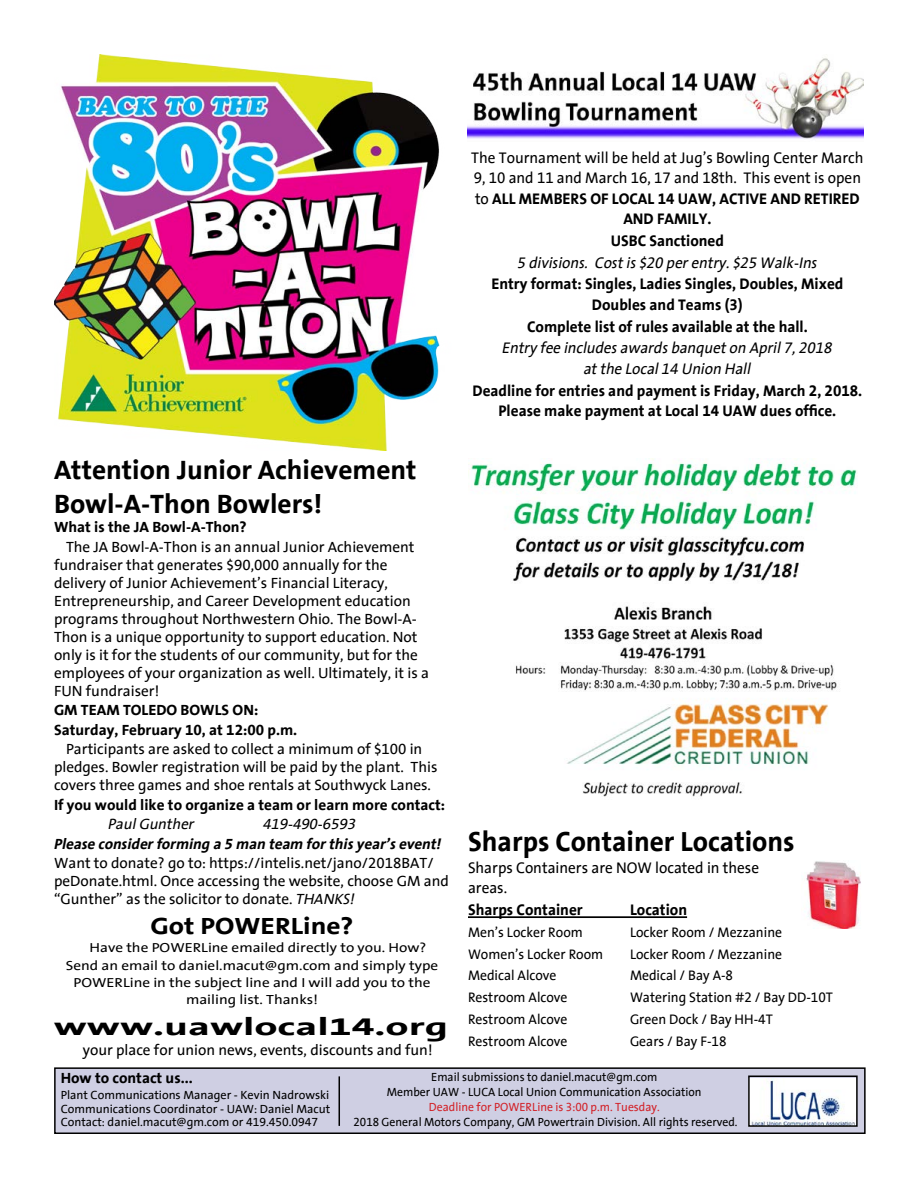
<style>
.page{position:relative;width:918px;height:1188px;background:#fff}
.page>*{position:absolute;margin:0;border:0;box-sizing:border-box;transform-origin:0 0}
.t1{font:700 28.05px "GM Sans";color:#000;scale:.96 1}
.t2{font:700 27px/33.9px "GM Sans";color:#000}
.t3{font:700 24.6px "GM Sans";color:#000;scale:1.66 1}
.t4{font:700 23.85px "GM Sans";color:#000;scale:1.13 1}
.t5{font:700 15.6px/20.2px "GM Sans";color:#000;text-align:center;scale:.96 1}
.t6{font:15.6px/20.2px "GM Sans";color:#000;scale:.96 1}
.t7{font:italic 15.6px/20.2px "GM Sans";color:#000;text-align:center;scale:.96 1}
.t8{font:15px/18px "GM Sans";color:#000}
.t9{font:700 15px/19.5px "GM Sans";color:#000}
.t10{font:italic 700 15px "GM Sans";color:#000}
.t11{font:italic 15px "GM Sans";color:#000}
.t12{font:14.1px "GM Sans";color:#000;scale:.96 1}
.t13{font:13.35px "GM Sans";color:#000;scale:1.12 1}
.t14{font:13.2px "GM Sans";color:#000;scale:1.13 1}
.t15{font:12px/15px "GM Sans";color:#000;text-align:center;scale:.96 1}
.t16{font:12px/13.5px "GM Sans";color:#000;text-align:justify}
.t17{font:12px "GM Sans";color:#d2232a;scale:.96 1}
.s1{font-style:italic}
.s2{font-weight:700}
</style>
<div class="page">
<div style="left:55px;top:1068px;width:810px;height:65px;background:#cfcfe3"></div>
<div style="left:54px;top:1067px;width:812px;height:67px;border:2px solid #000"></div>
<img style="left:751px;top:1079px;width:104px;height:45px">
<div style="left:748px;top:1076px;width:110px;height:51px;border:2px solid #000"></div>
<hr style="left:339px;top:1076px;width:1px;height:50px;background:#000">
<hr style="left:468px;top:916px;width:219px;height:2px;background:#000">
<img style="left:806px;top:861px;width:55px;height:68px">
<img style="left:468px;top:58px;width:395px;height:81px">
<img style="left:468px;top:458px;width:389px;height:339px">
<img style="left:54px;top:54px;width:386px;height:397px">
<h2 class="t2" style="left:54px;top:453px;width:364px">Attention Junior Achievement<br>Bowl-A-Thon Bowlers!</h2>
<p class="t9" style="left:54px;top:518px;width:194px">What is the JA Bowl-A-Thon?</p>
<p class="t8" style="left:54px;top:538px;width:376px;text-indent:12px">The JA Bowl-A-Thon is an annual Junior Achievement fundraiser that generates $90,000 annually for the delivery of Junior Achievement’s Financial Literacy, Entrepreneurship, and Career Development education programs throughout Northwestern Ohio. The Bowl-A-Thon is a unique opportunity to support education. Not only is it for the students of our community, but for the employees of your organization as well. Ultimately, it is a FUN fundraiser!</p>
<p class="t9" style="left:54px;top:701px;width:245px">GM TEAM TOLEDO BOWLS ON:<br>Saturday, February 10, at 12:00 p.m.</p>
<p class="t8" style="left:54px;top:741px;width:385px;text-align:center">Participants are asked to collect a minimum of $100 in pledges. Bowler registration will be paid by the plant. This covers three games and shoe rentals at Southwyck Lanes.</p>
<p class="t9" style="left:54px;top:795px;width:393px">If you would like to organize a team or learn more contact:</p>
<p class="t11" style="left:108px;top:815px;width:88px">Paul Gunther</p>
<p class="t11" style="left:263px;top:815px;width:95px">419-490-6593</p>
<p class="t10" style="left:54px;top:835px;width:389px">Please consider forming a 5 man team for this year’s event!</p>
<p class="t8" style="left:54px;top:855px;width:396px">Want to donate? go to: https://intelis.net/jano/2018BAT/ peDonate.html. Once accessing the website, choose GM and “Gunther” as the solicitor to donate. <span class="s1">THANKS!</span></p>
<h3 class="t4" style="left:150px;top:912px;width:181px">Got POWERLine?</h3>
<p class="t14" style="left:90px;top:941px;width:300px">Have the POWERLine emailed directly to you. How?</p>
<p class="t14" style="left:66px;top:958px;width:331px">Send an email to daniel.macut@gm.com and simply type</p>
<p class="t14" style="left:73px;top:975px;width:318px">POWERLine in the subject line and I will add you to the</p>
<p class="t13" style="left:186px;top:992px;width:119px">mailing list. Thanks!</p>
<h3 class="t3" style="left:54px;top:1012px;width:239px">www.uawlocal14.org</h3>
<p class="t8" style="left:83px;top:1042px;width:351px">your place for union news, events, discounts and fun!</p>
<p class="t6" style="left:471px;top:148px;width:410px;text-align:center">The Tournament will be held at Jug’s Bowling Center March 9, 10 and 11 and March 16, 17 and 18th. This event is open to <span class="s2">ALL MEMBERS OF LOCAL 14 UAW, ACTIVE AND RETIRED AND FAMILY.</span></p>
<p class="t5" style="left:611px;top:230px;width:120px">USBC Sanctioned</p>
<p class="t7" style="left:517px;top:252px;width:314px">5 divisions. Cost is $20 per entry. $25 Walk-Ins</p>
<p class="t5" style="left:491px;top:274px;width:368px">Entry format: Singles, Ladies Singles, Doubles, Mixed<br>Doubles and Teams (3)</p>
<p class="t5" style="left:527px;top:316px;width:294px">Complete list of rules available at the hall.</p>
<p class="t7" style="left:502px;top:338px;width:346px">Entry fee includes awards banquet on April 7, 2018 at the Local 14 Union Hall</p>
<p class="t5" style="left:473px;top:380px;width:407px">Deadline for entries and payment is Friday, March 2, 2018.<br>Please make payment at Local 14 UAW dues office.</p>
<h1 class="t1" style="left:468px;top:825px;width:342px">Sharps Container Locations</h1>
<p class="t6" style="left:468px;top:858px;width:305px">Sharps Containers are NOW located in these areas.</p>
<p class="t5" style="left:468px;top:899px;width:121px">Sharps Container</p>
<p class="t5" style="left:630px;top:899px;width:61px">Location</p>
<p class="t12" style="left:468px;top:924px;width:121px">Men’s Locker Room</p>
<p class="t12" style="left:630px;top:924px;width:160px">Locker Room / Mezzanine</p>
<p class="t12" style="left:468px;top:946px;width:142px">Women’s Locker Room</p>
<p class="t12" style="left:630px;top:946px;width:160px">Locker Room / Mezzanine</p>
<p class="t12" style="left:468px;top:968px;width:94px">Medical Alcove</p>
<p class="t12" style="left:630px;top:968px;width:109px">Medical / Bay A-8</p>
<p class="t12" style="left:468px;top:990px;width:105px">Restroom Alcove</p>
<p class="t12" style="left:630px;top:990px;width:213px">Watering Station #2 / Bay DD-10T</p>
<p class="t12" style="left:468px;top:1012px;width:105px">Restroom Alcove</p>
<p class="t12" style="left:630px;top:1012px;width:150px">Green Dock / Bay HH-4T</p>
<p class="t12" style="left:468px;top:1033px;width:105px">Restroom Alcove</p>
<p class="t12" style="left:630px;top:1033px;width:102px">Gears / Bay F-18</p>
<p class="t9" style="left:61px;top:1068px;width:134px">How to contact us...</p>
<p class="t16" style="left:61px;top:1089px;width:271px">Plant Communications Manager - Kevin Nadrowski Communications Coordinator - UAW: Daniel Macut Contact: daniel.macut@gm.com or 419.450.0947</p>
<p class="t15" style="left:387px;top:1069px;width:329px">Email submissions to daniel.macut@gm.com<br>Member UAW - LUCA Local Union Communication Association</p>
<p class="t17" style="left:429px;top:1100px;width:242px">Deadline for POWERLine is 3:00 p.m. Tuesday.</p>
<p class="t15" style="left:354px;top:1114px;width:402px">2018 General Motors Company, GM Powertrain Division. All rights reserved.</p>
</div>
